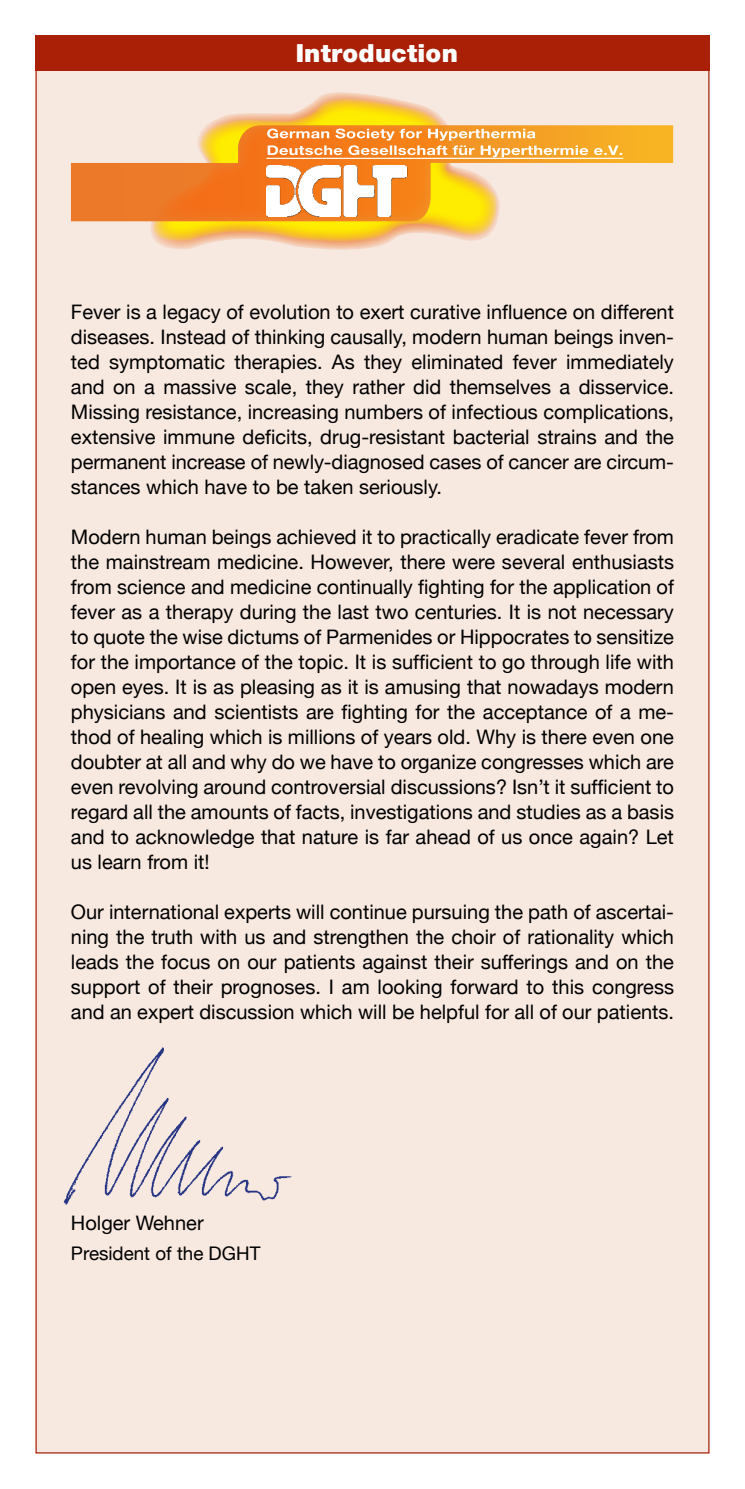
<style>
.page{position:relative;width:745px;height:1489px;background:#fff}
.page>*{position:absolute;margin:0;border:0;box-sizing:border-box;transform-origin:0 0}
.t1{font:900 25px "Helvetica Neue";letter-spacing:.01em;color:#fff}
.t2{font:20px/25px "Helvetica Neue";color:#000;text-align:justify}
.t3{font:18.75px "Helvetica Neue";color:#000}
</style>
<div class="page">
<div style="left:35px;top:35px;width:674px;height:1418px;background:#f7e8e0;border:1px solid #aa2007"></div>
<div style="left:35px;top:35px;width:674px;height:36px;background:#aa2007"></div>
<img style="left:63px;top:1047px;width:229px;height:158px">
<svg style="left:148px;top:92px;width:240px;height:158px"></svg>
<svg style="left:151px;top:98px;width:346px;height:145px"></svg>
<svg style="left:71px;top:125px;width:601px;height:96px"></svg>
<svg style="left:154px;top:125px;width:467px;height:96px"></svg>
<hr style="left:266px;top:158px;width:357px;height:1px;background:#fff">
<p class="t1" style="left:295px;top:38px;width:163px">Introduction</p>
<p class="t2" style="left:71px;top:299px;width:604px">Fever is a legacy of evolution to exert curative influence on different diseases. Instead of thinking causally, modern human beings inven&shy;ted symptomatic therapies. As they eliminated fever immediately and on a massive scale, they rather did themselves a disservice.<br>Missing resistance, increasing numbers of infectious complications, extensive immune deficits, drug-resistant bacterial strains and the permanent increase of newly-diagnosed cases of cancer are circum&shy;stances which have to be taken seriously.</p>
<p class="t2" style="left:71px;top:524px;width:604px">Modern human beings achieved it to practically eradicate fever from the mainstream medicine. However, there were several enthusiasts from science and medicine continually fighting for the application of fever as a therapy during the last two centuries. It is not necessary to quote the wise dictums of Parmenides or Hippocrates to sensitize for the importance of the topic. It is sufficient to go through life with open eyes. It is as pleasing as it is amusing that nowadays modern physicians and scientists are fighting for the acceptance of a me&shy;thod of healing which is millions of years old. Why is there even one doubter at all and why do we have to organize congresses which are even revolving around controversial discussions? Isn’t it sufficient to regard all the amounts of facts, investigations and studies as a basis and to acknowledge that nature is far ahead of us once again? Let us learn from it!</p>
<p class="t2" style="left:71px;top:899px;width:604px">Our international experts will continue pursuing the path of ascertai&shy;ning the truth with us and strengthen the choir of rationality which leads the focus on our patients against their sufferings and on the support of their prognoses. I am looking forward to this congress and an expert discussion which will be helpful for all of our patients.</p>
<p class="t2" style="left:71px;top:1209px;width:134px">Holger Wehner</p>
<p class="t3" style="left:71px;top:1242px;width:191px">President of the DGHT</p>
</div>
